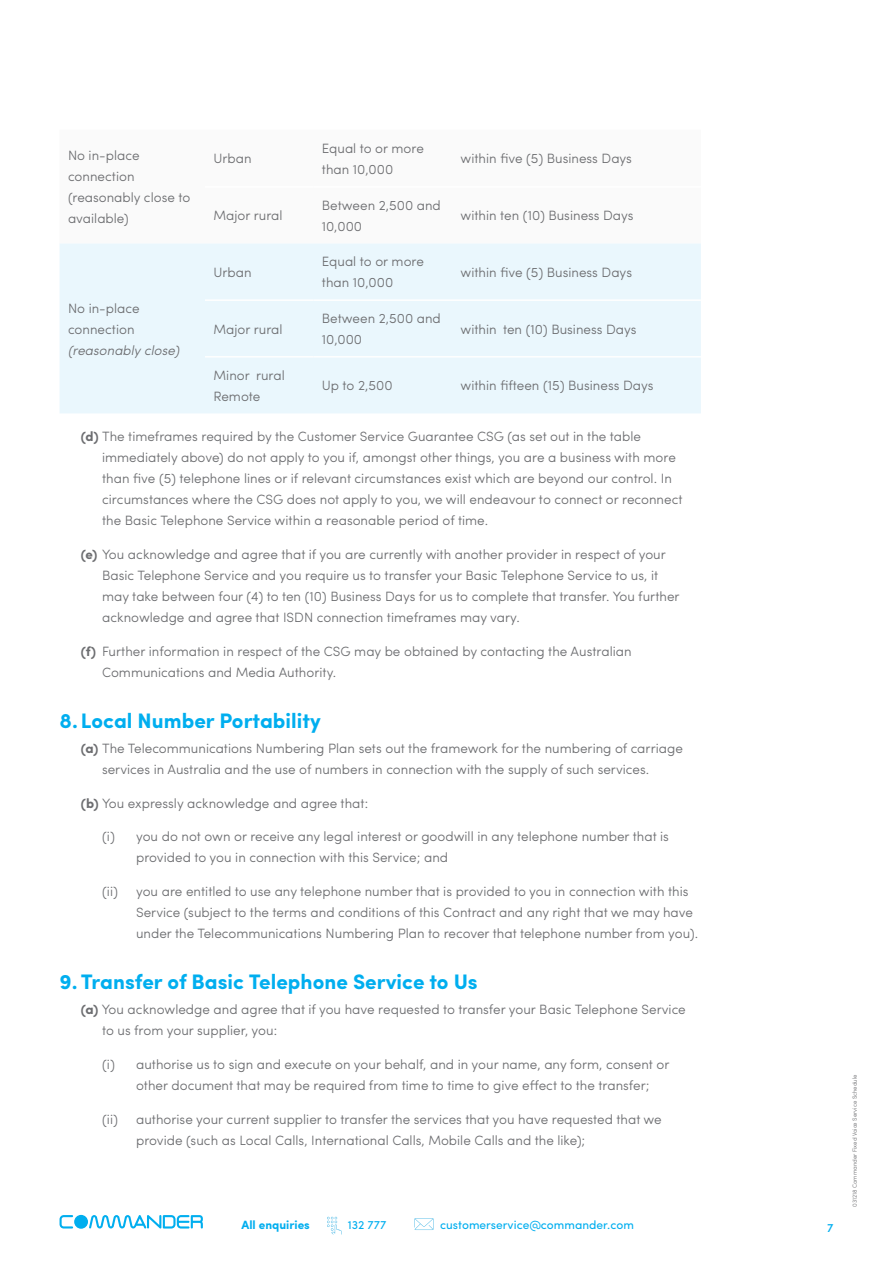
<style>
.page{position:relative;width:893px;height:1263px;background:#fff}
.page>*{position:absolute;margin:0;border:0;box-sizing:border-box;transform-origin:0 0}
.t1{font:700 21px "Sofia Pro";color:#00aeef}
.t2{font:300 13.5px/21px "Sofia Pro";color:#6c6d70}
.t3{font:italic 300 13.5px "Sofia Pro";color:#6c6d70}
.t4{font:12px "Sofia Pro";color:#00aeef}
.t5{font:700 12px "Sofia Pro";color:#00aeef}
.t6{font:500 12px "Sofia Pro";color:#00aeef}
.t7{font:300 6px "Sofia Pro";color:#6c6d70}
.s1{font-weight:700}
</style>
<div class="page">
<svg style="left:327px;top:1217px;width:14px;height:17px"></svg>
<svg style="left:414px;top:1218px;width:20px;height:12px"></svg>
<svg style="left:60px;top:1215px;width:13px;height:13px"></svg>
<svg style="left:89px;top:1215px;width:114px;height:13px"></svg>
<div style="left:74px;top:1215px;width:14px;height:14px;background:#00aeef;border-radius:50%"></div>
<div style="left:60px;top:243px;width:641px;height:170px;background:#eaf7fd"></div>
<hr style="left:205px;top:299px;width:108px;height:2px;background:#fff">
<hr style="left:313px;top:299px;width:139px;height:2px;background:#fff">
<hr style="left:452px;top:299px;width:249px;height:2px;background:#fff">
<hr style="left:205px;top:356px;width:108px;height:2px;background:#fff">
<hr style="left:313px;top:356px;width:139px;height:2px;background:#fff">
<hr style="left:452px;top:356px;width:249px;height:2px;background:#fff">
<p class="t2" style="left:68px;top:144px;width:124px">No in-place connection (reasonably close to available)</p>
<p class="t2" style="left:213px;top:147px;width:40px">Urban</p>
<p class="t2" style="left:322px;top:137px;width:104px">Equal to or more than 10,000</p>
<p class="t2" style="left:460px;top:147px;width:173px">within five (5) Business Days</p>
<p class="t2" style="left:213px;top:204px;width:71px">Major rural</p>
<p class="t2" style="left:322px;top:194px;width:121px">Between 2,500 and<br>10,000</p>
<p class="t2" style="left:460px;top:204px;width:175px">within ten (10) Business Days</p>
<p class="t2" style="left:213px;top:261px;width:40px">Urban</p>
<p class="t2" style="left:322px;top:250px;width:104px">Equal to or more than 10,000</p>
<p class="t2" style="left:460px;top:261px;width:173px">within five (5) Business Days</p>
<p class="t2" style="left:213px;top:317px;width:71px">Major rural</p>
<p class="t2" style="left:322px;top:307px;width:121px">Between 2,500 and<br>10,000</p>
<p class="t2" style="left:460px;top:317px;width:178px">within ten (10) Business Days</p>
<p class="t2" style="left:213px;top:364px;width:73px">Minor rural<br>Remote</p>
<p class="t2" style="left:322px;top:374px;width:72px">Up to 2,500</p>
<p class="t2" style="left:460px;top:374px;width:194px">within fifteen (15) Business Days</p>
<p class="t2" style="left:102px;top:425px;width:582px;text-indent:-21px"><span class="s1">(d)</span> The timeframes required by the Customer Service Guarantee CSG (as set out in the table immediately above) do not apply to you if, amongst other things, you are a business with more than five (5) telephone lines or if relevant circumstances exist which are beyond our control. In circumstances where the CSG does not apply to you, we will endeavour to connect or reconnect the Basic Telephone Service within a reasonable period of time.</p>
<p class="t2" style="left:102px;top:543px;width:579px;text-indent:-21px"><span class="s1">(e)</span> You acknowledge and agree that if you are currently with another provider in respect of your Basic Telephone Service and you require us to transfer your Basic Telephone Service to us, it may take between four (4) to ten (10) Business Days for us to complete that transfer. You further acknowledge and agree that ISDN connection timeframes may vary.</p>
<p class="t2" style="left:102px;top:640px;width:531px;text-indent:-21px"><span class="s1">(f)</span> Further information in respect of the CSG may be obtained by contacting the Australian<br>Communications and Media Authority.</p>
<h1 class="t1" style="left:60px;top:704px;width:263px">8. Local Number Portability</h1>
<p class="t2" style="left:102px;top:737px;width:582px;text-indent:-21px"><span class="s1">(a)</span> The Telecommunications Numbering Plan sets out the framework for the numbering of carriage services in Australia and the use of numbers in connection with the supply of such services.</p>
<p class="t2" style="left:81px;top:791px;width:289px"><span class="s1">(b)</span> You expressly acknowledge and agree that:</p>
<p class="t2" style="left:136px;top:825px;width:534px;text-indent:-34px">(i) you do not own or receive any legal interest or goodwill in any telephone number that is provided to you in connection with this Service; and</p>
<p class="t2" style="left:136px;top:880px;width:564px;text-indent:-34px">(ii) you are entitled to use any telephone number that is provided to you in connection with this<br>Service (subject to the terms and conditions of this Contract and any right that we may have under the Telecommunications Numbering Plan to recover that telephone number from you).</p>
<h1 class="t1" style="left:60px;top:965px;width:420px">9. Transfer of Basic Telephone Service to Us</h1>
<p class="t2" style="left:102px;top:998px;width:585px;text-indent:-21px"><span class="s1">(a)</span> You acknowledge and agree that if you have requested to transfer your Basic Telephone Service to us from your supplier, you:</p>
<p class="t2" style="left:136px;top:1053px;width:535px;text-indent:-34px">(i) authorise us to sign and execute on your behalf, and in your name, any form, consent or other document that may be required from time to time to give effect to the transfer;</p>
<p class="t2" style="left:136px;top:1107px;width:527px;text-indent:-34px">(ii) authorise your current supplier to transfer the services that you have requested that we provide (such as Local Calls, International Calls, Mobile Calls and the like);</p>
<p class="t2" style="left:68px;top:296px;width:73px">No in-place connection</p>
<p class="t3" style="left:68px;top:340px;width:113px">(reasonably close)</p>
<p class="t5" style="left:242px;top:1215px;width:70px">All enquiries</p>
<p class="t4" style="left:348px;top:1215px;width:40px">132 777</p>
<p class="t4" style="left:440px;top:1215px;width:195px">customerservice@commander.com</p>
<p class="t6" style="left:827px;top:1219px;width:8px">7</p>
<p class="t7" style="left:850px;top:1207px;width:134px;rotate:-90deg">031218 Commander Fixed Voice Service Schedule</p>
</div>
